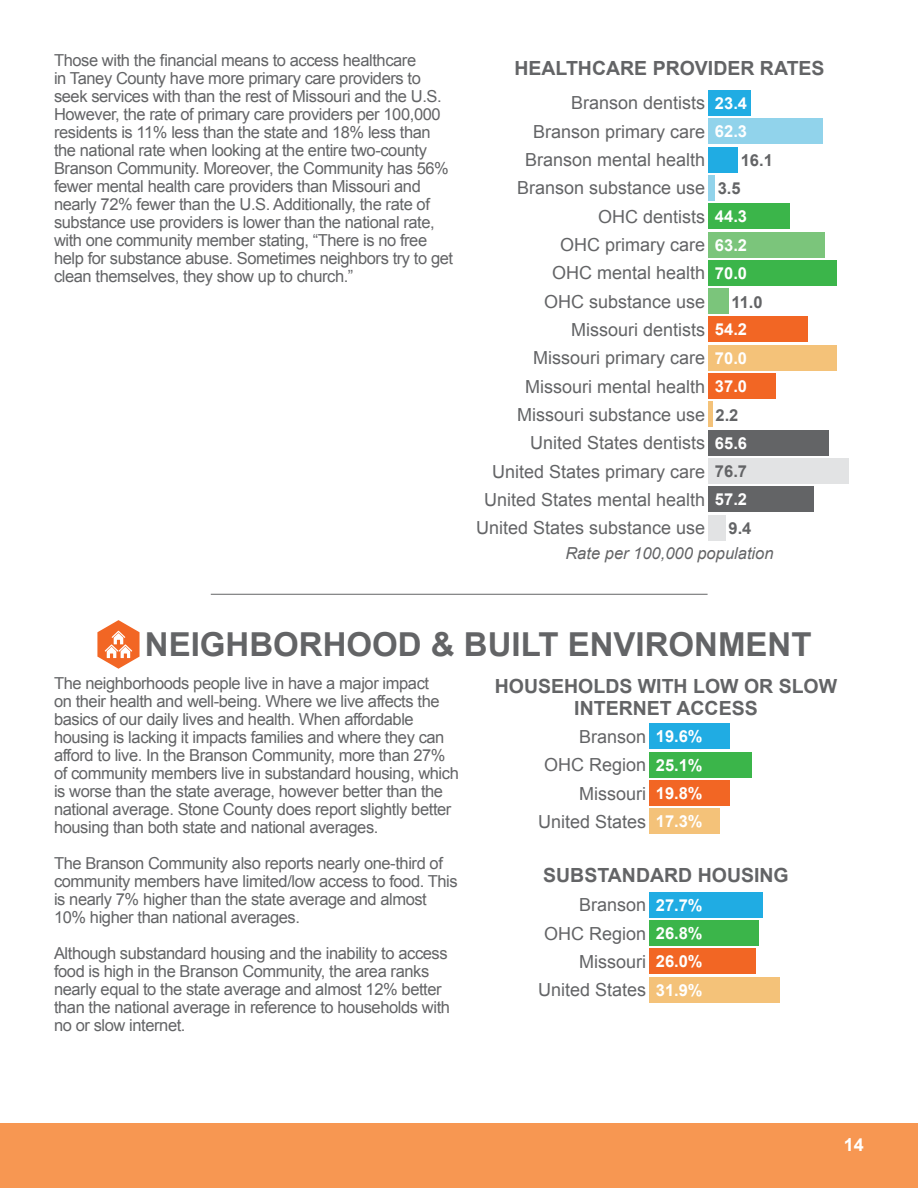
<style>
.page{position:relative;width:918px;height:1188px;background:#fff}
.page>*{position:absolute;margin:0;border:0;box-sizing:border-box;transform-origin:0 0}
.t1{font:700 33px "Arial";color:#636466}
.t2{font:700 19.5px "Arial";color:#636466}
.t3{font:18px "Arial";color:#636466}
.t4{font:700 18px "Arial";color:#fff}
.t5{font:16.5px/18px "Arial";letter-spacing:-.025em;color:#636466}
.t6{font:700 16.5px "Arial";color:#fff}
.t7{font:italic 16.5px "Arial";color:#636466}
.t8{font:700 16.5px "Arial";color:#636466}
</style>
<div class="page">
<div style="left:0;top:1124px;width:918px;height:64px;background:#f79752"></div>
<hr style="left:211px;top:594px;width:497px;height:1px;background:#636466">
<svg style="left:97px;top:620px;width:43px;height:49px"></svg>
<div style="left:708px;top:515px;width:18px;height:25px;background:#e2e3e4"></div>
<div style="left:708px;top:487px;width:105px;height:25px;background:#636466"></div>
<div style="left:708px;top:458px;width:141px;height:26px;background:#e2e3e4"></div>
<div style="left:708px;top:430px;width:121px;height:26px;background:#636466"></div>
<hr style="left:708px;top:402px;width:4px;height:25px;background:#f4c279">
<div style="left:708px;top:373px;width:68px;height:26px;background:#f26624"></div>
<div style="left:708px;top:345px;width:129px;height:26px;background:#f4c279"></div>
<div style="left:708px;top:317px;width:100px;height:25px;background:#f26624"></div>
<div style="left:708px;top:288px;width:20px;height:26px;background:#7bc57b"></div>
<div style="left:708px;top:260px;width:129px;height:26px;background:#3bb54a"></div>
<div style="left:708px;top:232px;width:116px;height:25px;background:#7bc57b"></div>
<div style="left:708px;top:203px;width:82px;height:26px;background:#3bb54a"></div>
<div style="left:708px;top:175px;width:7px;height:26px;background:#91d3eb"></div>
<div style="left:708px;top:147px;width:30px;height:25px;background:#20ace3"></div>
<div style="left:708px;top:118px;width:115px;height:26px;background:#91d3eb"></div>
<div style="left:708px;top:90px;width:43px;height:26px;background:#20ace3"></div>
<div style="left:649px;top:977px;width:130px;height:25px;background:#f4c279"></div>
<div style="left:649px;top:949px;width:106px;height:25px;background:#f26624"></div>
<div style="left:649px;top:920px;width:110px;height:26px;background:#3bb54a"></div>
<div style="left:649px;top:892px;width:113px;height:26px;background:#20ace3"></div>
<div style="left:649px;top:809px;width:71px;height:25px;background:#f4c279"></div>
<div style="left:649px;top:780px;width:81px;height:26px;background:#f26624"></div>
<div style="left:649px;top:752px;width:103px;height:25px;background:#3bb54a"></div>
<div style="left:649px;top:724px;width:80px;height:25px;background:#20ace3"></div>
<p class="t5" style="left:54px;top:51px;width:401px">Those with the financial means to access healthcare<br>in Taney County have more primary care providers to seek services with than the rest of Missouri and the U.S.<br>However, the rate of primary care providers per 100,000 residents is 11% less than the state and 18% less than the national rate when looking at the entire two-county Branson Community. Moreover, the Community has 56% fewer mental health care providers than Missouri and nearly 72% fewer than the U.S. Additionally, the rate of substance use providers is lower than the national rate, with one community member stating, “There is no free help for substance abuse. Sometimes neighbors try to get clean themselves, they show up to church.”</p>
<p class="t2" style="left:514px;top:55px;width:312px">HEALTHCARE PROVIDER RATES</p>
<p class="t3" style="left:571px;top:91px;width:136px">Branson dentists</p>
<p class="t3" style="left:533px;top:120px;width:174px">Branson primary care</p>
<p class="t3" style="left:525px;top:148px;width:182px">Branson mental health</p>
<p class="t3" style="left:517px;top:176px;width:190px">Branson substance use</p>
<p class="t3" style="left:598px;top:205px;width:109px">OHC dentists</p>
<p class="t3" style="left:560px;top:233px;width:147px">OHC primary care</p>
<p class="t3" style="left:552px;top:261px;width:155px">OHC mental health</p>
<p class="t3" style="left:544px;top:290px;width:163px">OHC substance use</p>
<p class="t3" style="left:571px;top:318px;width:136px">Missouri dentists</p>
<p class="t3" style="left:533px;top:346px;width:174px">Missouri primary care</p>
<p class="t3" style="left:525px;top:375px;width:182px">Missouri mental health</p>
<p class="t3" style="left:517px;top:403px;width:190px">Missouri substance use</p>
<p class="t3" style="left:530px;top:431px;width:177px">United States dentists</p>
<p class="t3" style="left:492px;top:460px;width:215px">United States primary care</p>
<p class="t3" style="left:484px;top:488px;width:223px">United States mental health</p>
<p class="t3" style="left:476px;top:516px;width:231px">United States substance use</p>
<p class="t6" style="left:715px;top:92px;width:34px">23.4</p>
<p class="t6" style="left:715px;top:121px;width:34px">62.3</p>
<p class="t8" style="left:741px;top:149px;width:34px">16.1</p>
<p class="t8" style="left:718px;top:178px;width:24px">3.5</p>
<p class="t6" style="left:715px;top:206px;width:34px">44.3</p>
<p class="t6" style="left:715px;top:234px;width:34px">63.2</p>
<p class="t6" style="left:715px;top:262px;width:34px">70.0</p>
<p class="t8" style="left:731px;top:291px;width:33px">11.0</p>
<p class="t6" style="left:715px;top:319px;width:34px">54.2</p>
<p class="t6" style="left:715px;top:347px;width:34px">70.0</p>
<p class="t6" style="left:715px;top:375px;width:34px">37.0</p>
<p class="t8" style="left:716px;top:404px;width:24px">2.2</p>
<p class="t6" style="left:715px;top:432px;width:34px">65.6</p>
<p class="t8" style="left:715px;top:460px;width:34px">76.7</p>
<p class="t6" style="left:715px;top:489px;width:34px">57.2</p>
<p class="t8" style="left:729px;top:518px;width:24px">9.4</p>
<p class="t7" style="left:565px;top:543px;width:210px">Rate per 100,000 population</p>
<p class="t1" style="left:145px;top:623px;width:668px">NEIGHBORHOOD &amp; BUILT ENVIRONMENT</p>
<p class="t5" style="left:54px;top:674px;width:406px">The neighborhoods people live in have a major impact<br>on their health and well-being. Where we live affects the basics of our daily lives and health. When affordable housing is lacking it impacts families and where they can afford to live. In the Branson Community, more than 27% of community members live in substandard housing, which is worse than the state average, however better than the national average. Stone County does report slightly better housing than both state and national averages.</p>
<p class="t5" style="left:54px;top:854px;width:405px">The Branson Community also reports nearly one-third of community members have limited/low access to food. This is nearly 7% higher than the state average and almost 10% higher than national averages.</p>
<p class="t5" style="left:54px;top:944px;width:398px">Although substandard housing and the inability to access food is high in the Branson Community, the area ranks nearly equal to the state average and almost 12% better than the national average in reference to households with no or slow internet.</p>
<p class="t2" style="left:495px;top:673px;width:344px">HOUSEHOLDS WITH LOW OR SLOW</p>
<p class="t2" style="left:574px;top:695px;width:185px">INTERNET ACCESS</p>
<p class="t3" style="left:579px;top:725px;width:69px">Branson</p>
<p class="t3" style="left:544px;top:753px;width:104px">OHC Region</p>
<p class="t3" style="left:579px;top:781px;width:68px">Missouri</p>
<p class="t3" style="left:538px;top:810px;width:110px">United States</p>
<p class="t6" style="left:656px;top:726px;width:48px">19.6%</p>
<p class="t6" style="left:656px;top:754px;width:48px">25.1%</p>
<p class="t6" style="left:656px;top:782px;width:48px">19.8%</p>
<p class="t6" style="left:656px;top:811px;width:48px">17.3%</p>
<p class="t2" style="left:543px;top:863px;width:247px">SUBSTANDARD HOUSING</p>
<p class="t3" style="left:579px;top:893px;width:69px">Branson</p>
<p class="t3" style="left:544px;top:922px;width:104px">OHC Region</p>
<p class="t3" style="left:579px;top:950px;width:68px">Missouri</p>
<p class="t3" style="left:538px;top:978px;width:110px">United States</p>
<p class="t6" style="left:656px;top:894px;width:48px">27.7%</p>
<p class="t6" style="left:656px;top:922px;width:48px">26.8%</p>
<p class="t6" style="left:656px;top:951px;width:48px">26.0%</p>
<p class="t6" style="left:656px;top:979px;width:48px">31.9%</p>
<p class="t4" style="left:844px;top:1132px;width:22px">14</p>
</div>
